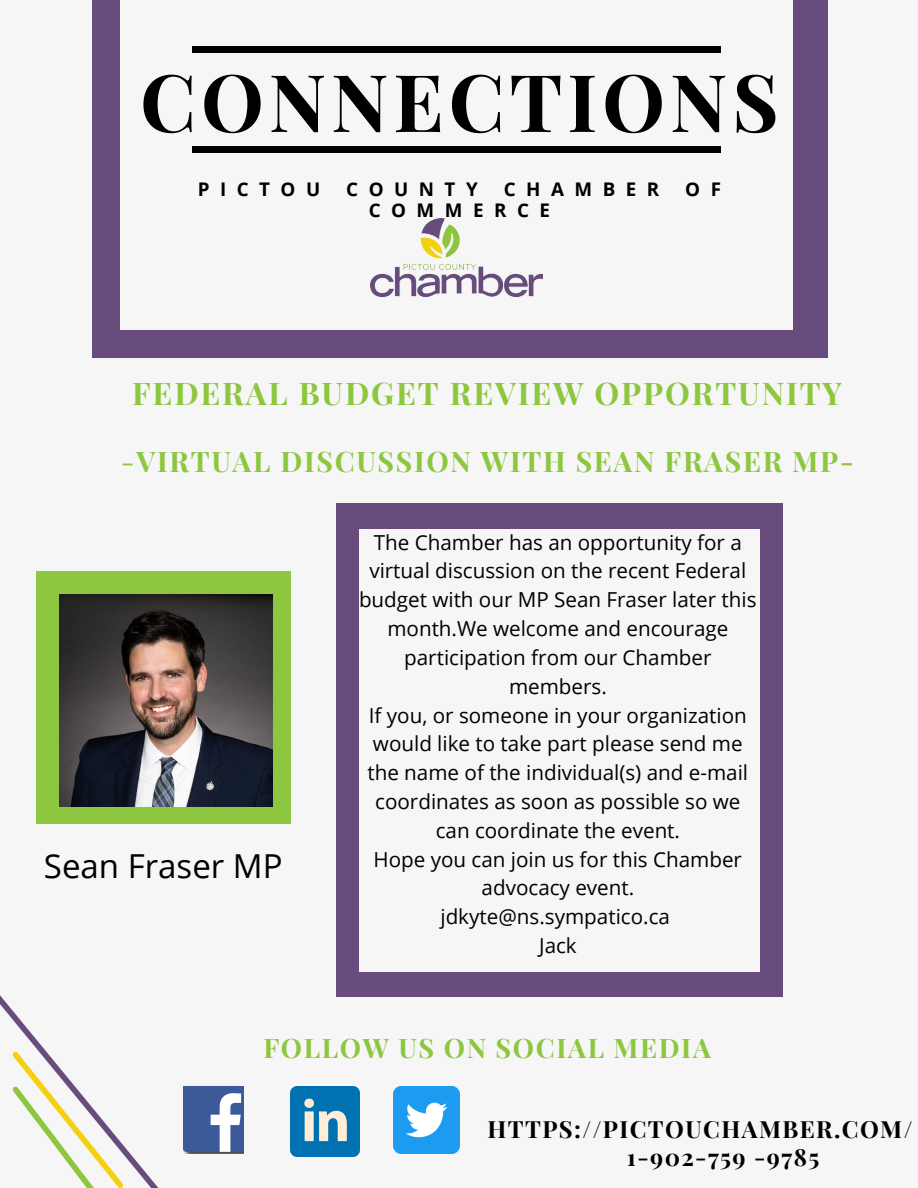
<style>
.page{position:relative;width:918px;height:1188px;background:#f6f6f6}
.page>*{position:absolute;margin:0;border:0;box-sizing:border-box;transform-origin:0 0}
.t1{font:700 79.65px "Playfair Display";letter-spacing:.06em;color:#000}
.t2{font:33px "Open Sans";color:#000}
.t3{font:700 31.35px "Playfair Display";letter-spacing:.06em;color:#8dc63f}
.t4{font:700 28.35px "Playfair Display";letter-spacing:.06em;color:#8dc63f}
.t5{font:700 26.85px "Playfair Display";letter-spacing:.06em;color:#8dc63f}
.t6{font:700 23.7px "Playfair Display";letter-spacing:.06em;color:#000}
.t7{font:20.7px/28.8px "Open Sans";color:#000;text-align:center}
.t8{font:700 18.75px "Open Sans";letter-spacing:.56em;color:#000}
.s1{font-weight:400}
</style>
<div class="page">
<div style="left:92px;top:0;width:735px;height:357px;background:#684c7e"></div>
<div style="left:120px;top:0;width:673px;height:330px;background:#f6f6f6"></div>
<div style="left:192px;top:46px;width:528px;height:6px;background:#000"></div>
<div style="left:192px;top:147px;width:528px;height:6px;background:#000"></div>
<svg style="left:0;top:995px;width:159px;height:193px"></svg>
<img style="left:370px;top:219px;width:172px;height:77px">
<div style="left:336px;top:503px;width:447px;height:494px;background:#684c7e"></div>
<div style="left:359px;top:529px;width:401px;height:443px;background:#f6f6f6"></div>
<img style="left:290px;top:1087px;width:70px;height:70px">
<img style="left:184px;top:1087px;width:60px;height:66px">
<img style="left:393px;top:1087px;width:66px;height:66px">
<div style="left:37px;top:572px;width:254px;height:252px;background:#8dc63f"></div>
<img style="left:60px;top:594px;width:213px;height:213px">
<p class="t1" style="left:140px;top:46px;width:640px">CONNECTIONS</p>
<p class="t8" style="left:198px;top:176px;width:124px">PICTOU</p>
<p class="t8" style="left:346px;top:176px;width:133px">COUNTY</p>
<p class="t8" style="left:504px;top:176px;width:157px">CHAMBER</p>
<p class="t8" style="left:685px;top:176px;width:37px">O F</p>
<p class="t8" style="left:369px;top:197px;width:183px">COMMERCE</p>
<p class="t3" style="left:132px;top:371px;width:711px">FEDERAL BUDGET REVIEW OPPORTUNITY</p>
<p class="t4" style="left:121px;top:441px;width:734px"><span class="s1">-</span>VIRTUAL DISCUSSION WITH SEAN FRASER MP-</p>
<p class="t2" style="left:44px;top:842px;width:240px">Sean Fraser MP</p>
<p class="t7" style="left:359px;top:527px;width:399px">The Chamber has an opportunity for a virtual discussion on the recent Federal budget with our MP Sean Fraser later this month.We welcome and encourage participation from our Chamber members.</p>
<p class="t7" style="left:367px;top:700px;width:382px">If you, or someone in your organization would like to take part please send me the name of the individual(s) and e-mail coordinates as soon as possible so we can coordinate the event.</p>
<p class="t7" style="left:374px;top:844px;width:370px">Hope you can join us for this Chamber advocacy event.</p>
<p class="t7" style="left:440px;top:902px;width:231px">jdkyte@ns.sympatico.ca</p>
<p class="t7" style="left:539px;top:931px;width:39px">Jack</p>
<p class="t5" style="left:263px;top:1028px;width:449px">FOLLOW US ON SOCIAL MEDIA</p>
<p class="t6" style="left:487px;top:1113px;width:426px">HTTPS://PICTOUCHAMBER.COM/</p>
<p class="t6" style="left:627px;top:1141px;width:194px">1-902-759 -9785</p>
</div>
